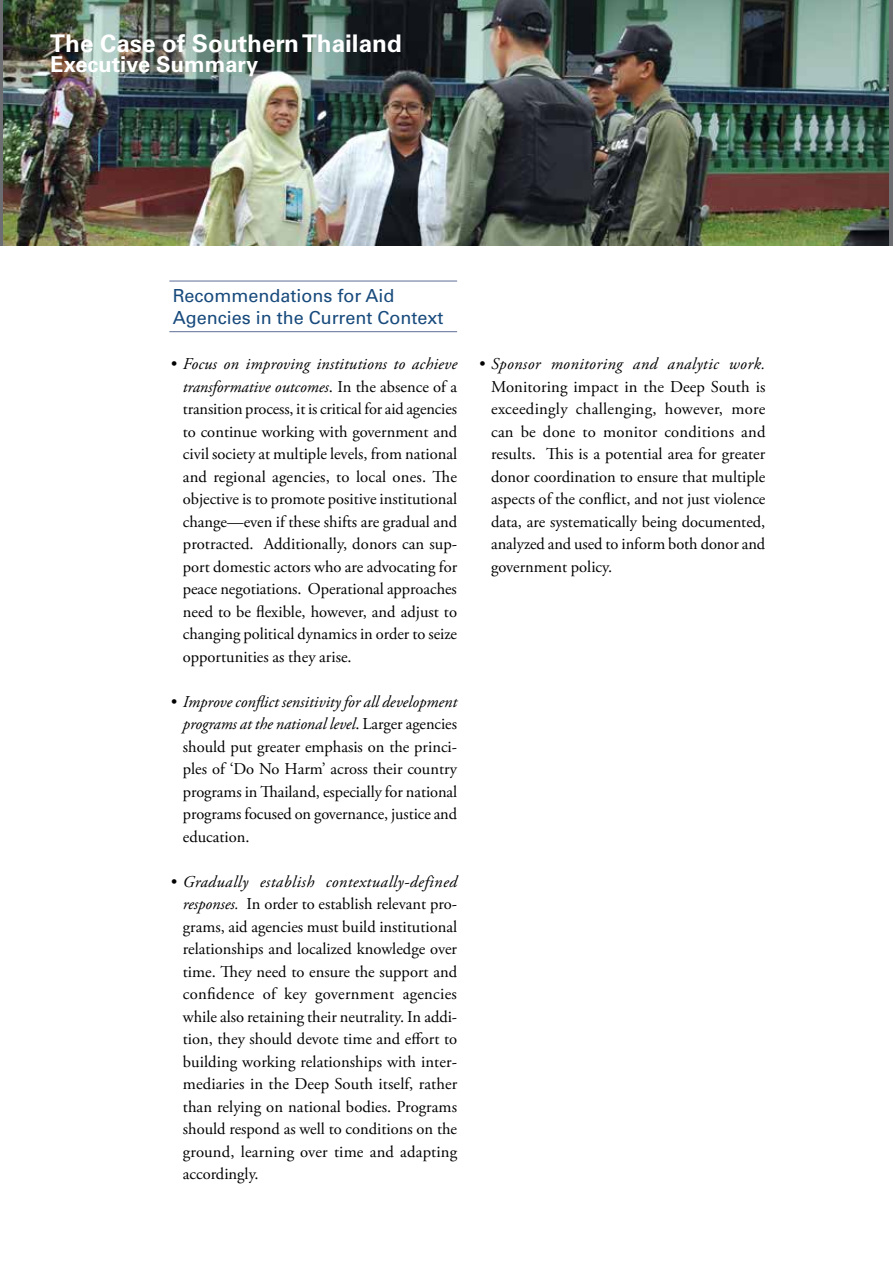
<style>
.page{position:relative;width:893px;height:1263px;background:#fff}
.page>*{position:absolute;margin:0;border:0;box-sizing:border-box;transform-origin:0 0}
.t1{font:700 24.3px "Univers LT Std";color:#fff}
.t2{font:700 21.9px "Univers LT Std";color:#fff}
.t3{font:18px/22.5px "Univers LT Std";color:#174a7c}
.t4{font:16.5px/22.5px "Adobe Garamond Pro";color:#000;text-align:justify}
.t5{font:italic 16.5px "Adobe Garamond Pro";letter-spacing:.025em;color:#000}
.s1{font-style:italic}
</style>
<div class="page">
<img style="left:4px;top:0;width:885px;height:245px">
<hr style="left:169px;top:281px;width:288px;height:1px;background:#5e6e97">
<hr style="left:169px;top:331px;width:288px;height:1px;background:#5e6e97">
<h1 class="t1" style="left:50px;top:29px;width:353px">The Case of Southern Thailand</h1>
<h2 class="t2" style="left:50px;top:51px;width:209px">Executive Summary</h2>
<p class="t3" style="left:173px;top:284px;width:272px">Recommendations for Aid<br>Agencies in the Current Context</p>
<p class="t4" style="left:183px;top:353px;width:276px;text-indent:-13px"><span class="s1">• Focus on improving institutions to achieve transformative outcomes</span>. In the absence of a transition process, it is critical for aid agencies to continue working with government and civil society at multiple levels, from national and regional agencies, to local ones. The objective is to promote positive institutional change—even if these shifts are gradual and protracted. Additionally, donors can sup&shy;port domestic actors who are advocating for peace negotiations. Operational approaches need to be flexible, however, and adjust to changing political dynamics in order to seize opportunities as they arise.</p>
<p class="t4" style="left:183px;top:691px;width:276px;text-indent:-13px"><span class="s1">• Improve conflict sensitivity for all development programs at the national level</span>. Larger agencies should put greater emphasis on the princi&shy;ples of ‘Do No Harm’ across their country programs in Thailand, especially for national programs focused on governance, justice and education.</p>
<p class="t4" style="left:183px;top:871px;width:276px;text-indent:-13px"><span class="s1">• Gradually establish contextually-defined responses.</span> In order to establish relevant pro&shy;grams, aid agencies must build institutional relationships and localized knowledge over time. They need to ensure the support and confidence of key government agencies while also retaining their neutrality. In addi&shy;tion, they should devote time and effort to building working relationships with inter&shy;mediaries in the Deep South itself, rather than relying on national bodies. Programs should respond as well to conditions on the ground, learning over time and adapting accordingly.</p>
<p class="t5" style="left:478px;top:354px;width:289px">• Sponsor monitoring and analytic work.</p>
<p class="t4" style="left:491px;top:376px;width:276px">Monitoring impact in the Deep South is exceedingly challenging, however, more can be done to monitor conditions and results. This is a potential area for greater donor coordination to ensure that multiple aspects of the conflict, and not just violence data, are systematically being documented, analyzed and used to inform both donor and government policy.</p>
</div>
